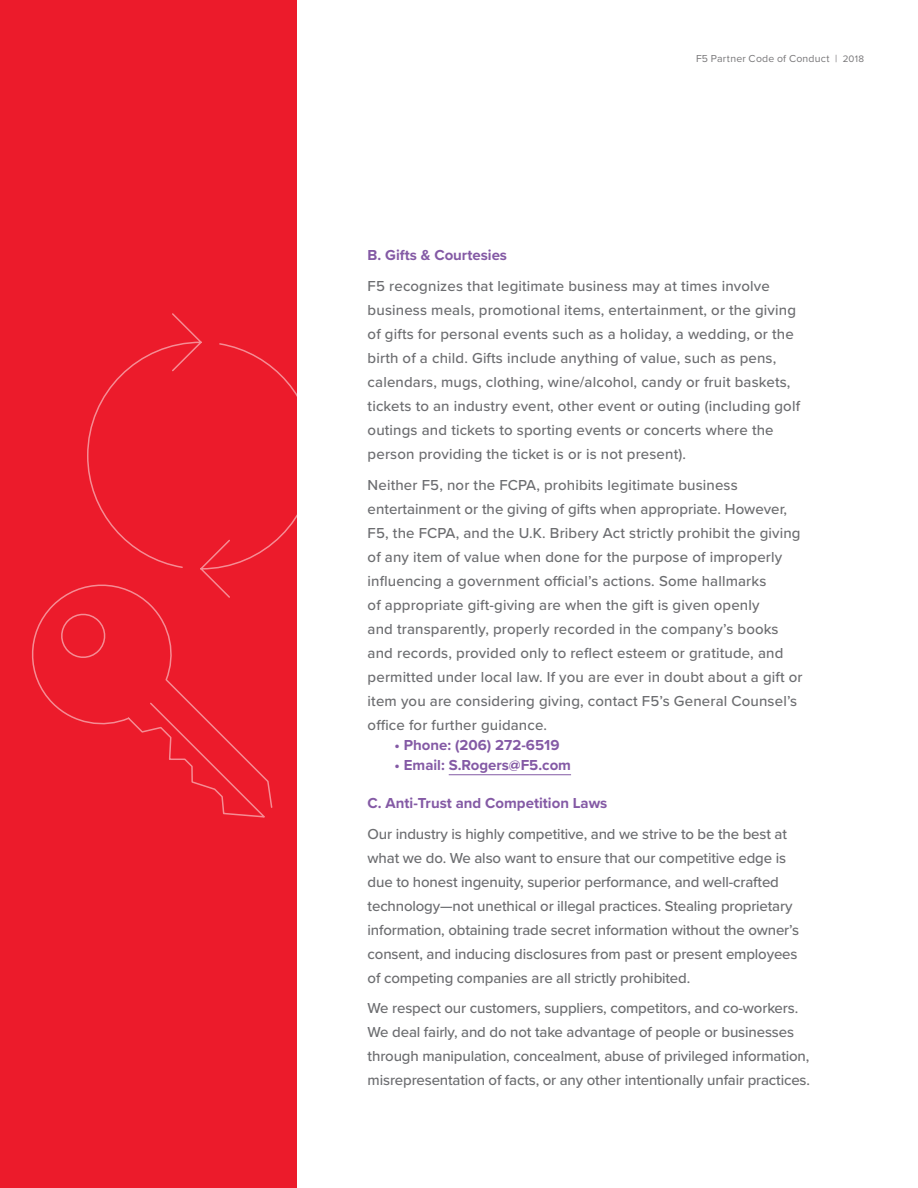
<style>
.page{position:relative;width:918px;height:1188px;background:#fff}
.page>*{position:absolute;margin:0;border:0;box-sizing:border-box;transform-origin:0 0}
.sub-head-body-body{font:500 15px/24px "Proxima Nova";letter-spacing:.01em;color:#6c6d70}
.sub-head-body-body-2{font:500 15px/24px "Proxima Nova";letter-spacing:-.01em;color:#6c6d70}
.sub-section{font:700 15px "Proxima Nova";color:#845aa5}
.body-bullets-bullets{font:700 15px "Proxima Nova";color:#845aa5}
.t1{font:10.5px "Proxima Nova";letter-spacing:.02em;color:#787779}
.s1{font-size:9.75px}
</style>
<div class="page">
<div style="left:0;top:0;width:297px;height:1188px;background:#ec1b2b"></div>
<hr style="left:449px;top:774px;width:122px;height:1px;background:#845aa5">
<svg style="left:87px;top:313px;width:210px;height:270px"></svg>
<svg style="left:32px;top:583px;width:241px;height:235px"></svg>
<p class="t1" style="left:696px;top:51px;width:169px">F5 Partner Code of Conduct | <span class="s1">2018</span></p>
<p class="sub-section" style="left:368px;top:244px;width:141px">B. Gifts &amp; Courtesies</p>
<p class="sub-head-body-body" style="left:368px;top:273px;width:434px">F5 recognizes that legitimate business may at times involve business meals, promotional items, entertainment, or the giving of gifts for personal events such as a holiday, a wedding, or the birth of a child. Gifts include anything of value, such as pens, calendars, mugs, clothing, wine/alcohol, candy or fruit baskets, tickets to an industry event, other event or outing (including golf outings and tickets to sporting events or concerts where the person providing the ticket is or is not present).</p>
<p class="sub-head-body-body" style="left:368px;top:472px;width:437px">Neither F5, nor the FCPA, prohibits legitimate business entertainment or the giving of gifts when appropriate. However, F5, the FCPA, and the U.K. Bribery Act strictly prohibit the giving of any item of value when done for the purpose of improperly influencing a government official’s actions. Some hallmarks<br>of appropriate gift-giving are when the gift is given openly<br>and transparently, properly recorded in the company’s books and records, provided only to reflect esteem or gratitude, and permitted under local law. If you are ever in doubt about a gift or item you are considering giving, contact F5’s General Counsel’s office for further guidance.</p>
<p class="body-bullets-bullets" style="left:395px;top:734px;width:166px">• Phone: (206) 272-6519</p>
<p class="body-bullets-bullets" style="left:395px;top:754px;width:178px">• Email: S.Rogers@F5.com</p>
<p class="sub-section" style="left:368px;top:792px;width:241px">C. Anti-Trust and Competition Laws</p>
<p class="sub-head-body-body-2" style="left:368px;top:821px;width:433px">Our industry is highly competitive, and we strive to be the best at what we do. We also want to ensure that our competitive edge is due to honest ingenuity, superior performance, and well-crafted technology—not unethical or illegal practices. Stealing proprietary information, obtaining trade secret information without the owner’s consent, and inducing disclosures from past or present employees of competing companies are all strictly prohibited.</p>
<p class="sub-head-body-body-2" style="left:368px;top:996px;width:444px">We respect our customers, suppliers, competitors, and co-workers.<br>We deal fairly, and do not take advantage of people or businesses through manipulation, concealment, abuse of privileged information, misrepresentation of facts, or any other intentionally unfair practices.</p>
</div>
